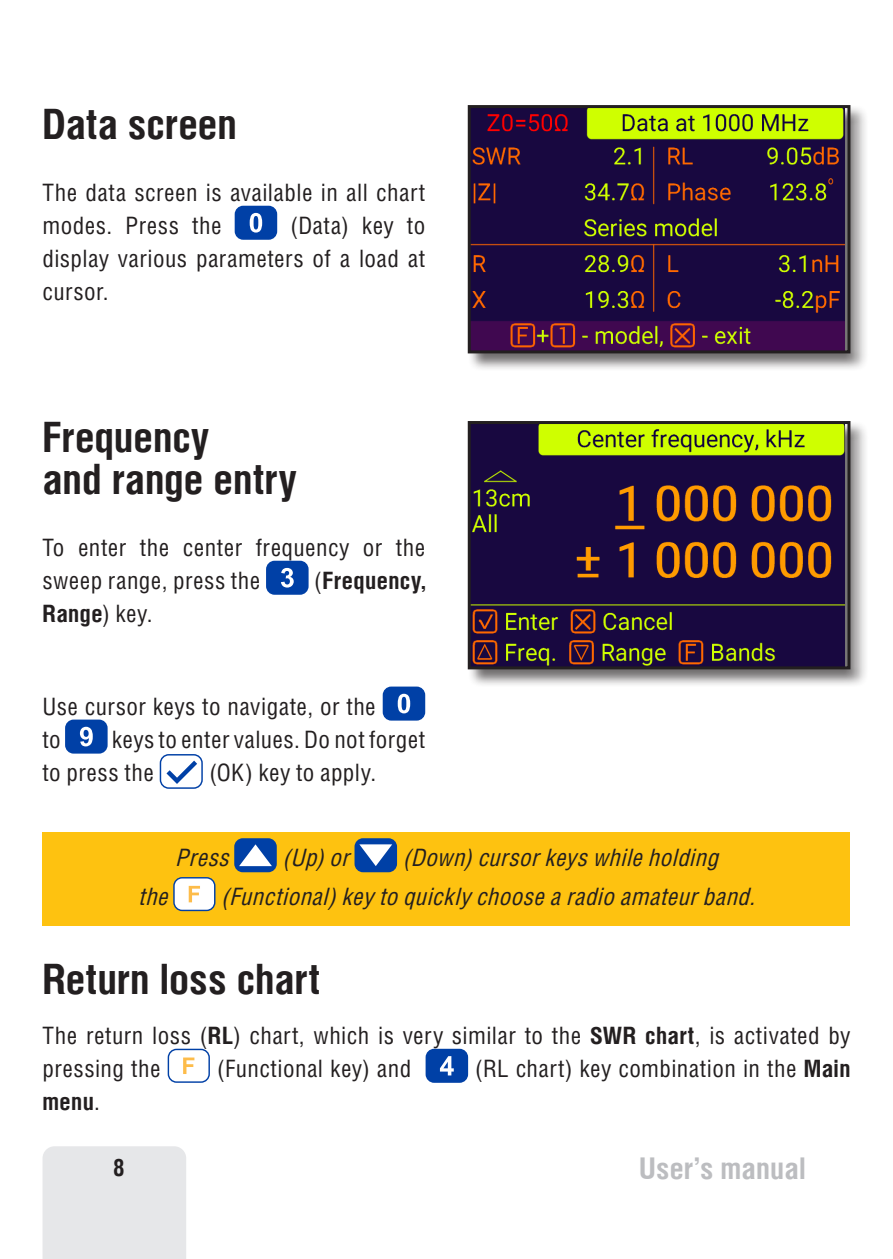
<style>
.page{position:relative;width:893px;height:1259px;background:#fff}
.page>*{position:absolute;margin:0;border:0;box-sizing:border-box;transform-origin:0 0}
.t1{font:700 42px/42px "Helios Cond";color:#231f20}
.t2{font:700 30px "Helios Cond";letter-spacing:.01em;color:#bcbdc0}
.t3{font:24px/33px "Helios Cond";letter-spacing:.02em;color:#231f20}
.t4{font:italic 24px "Helios Cond";color:#231f20}
.t5{font:700 24px "Helios Cond";letter-spacing:.015em;color:#231f20}
.s1{font-weight:400}
.s2{font-weight:700}
</style>
<div class="page">
<div style="left:235px;top:206px;width:42px;height:34px;background:#0040a6;border-radius:9px"></div>
<svg style="left:250px;top:213px;width:12px;height:19px"></svg>
<div style="left:266px;top:561px;width:43px;height:34px;background:#0040a6;border-radius:9px"></div>
<svg style="left:281px;top:568px;width:13px;height:19px"></svg>
<div style="left:383px;top:686px;width:42px;height:34px;background:#0040a6;border-radius:9px"></div>
<svg style="left:398px;top:694px;width:12px;height:19px"></svg>
<div style="left:65px;top:719px;width:43px;height:34px;background:#0040a6;border-radius:9px"></div>
<svg style="left:80px;top:727px;width:13px;height:19px"></svg>
<div style="left:160px;top:754px;width:43px;height:35px;border:1px solid #0040a6;border-radius:8px"></div>
<svg style="left:166px;top:760px;width:31px;height:24px"></svg>
<div style="left:43px;top:832px;width:807px;height:93px;background:#fec210"></div>
<div style="left:234px;top:838px;width:43px;height:34px;background:#0040a6;border-radius:9px"></div>
<svg style="left:239px;top:844px;width:33px;height:22px"></svg>
<div style="left:354px;top:838px;width:43px;height:34px;background:#0040a6;border-radius:9px"></div>
<svg style="left:359px;top:844px;width:33px;height:22px"></svg>
<div style="left:174px;top:878px;width:41px;height:32px;background:#fff;border-radius:8px"></div>
<div style="left:173px;top:877px;width:42px;height:34px;border:1px solid #0040a6;border-radius:8px"></div>
<svg style="left:189px;top:886px;width:11px;height:16px"></svg>
<div style="left:168px;top:1048px;width:42px;height:34px;border:1px solid #0040a6;border-radius:8px"></div>
<svg style="left:183px;top:1057px;width:11px;height:17px"></svg>
<div style="left:426px;top:1048px;width:42px;height:34px;background:#0040a6;border-radius:9px"></div>
<svg style="left:440px;top:1056px;width:14px;height:19px"></svg>
<div style="left:43px;top:1146px;width:143px;height:113px;background:#e6e7e9"></div>
<div style="left:467px;top:105px;width:402px;height:267px;background:#231f20;opacity:.65"></div>
<img style="left:472px;top:109px;width:372px;height:240px">
<div style="left:468px;top:105px;width:382px;height:248px;border:3px solid #231f20"></div>
<div style="left:467px;top:421px;width:402px;height:267px;background:#231f20;opacity:.65"></div>
<img style="left:472px;top:425px;width:372px;height:240px">
<div style="left:468px;top:421px;width:382px;height:248px;border:3px solid #231f20"></div>
<h1 class="t1" style="left:43px;top:102px;width:196px">Data screen</h1>
<p class="t3" style="left:43px;top:175px;width:384px">The data screen is available in all chart modes. Press the</p>
<p class="t3" style="left:43px;top:208px;width:384px;text-align:justify;text-indent:248px">(Data) key to display various parameters of a load at cursor.</p>
<h1 class="t1" style="left:43px;top:415px;width:256px">Frequency<br>and range entry</h1>
<p class="t3" style="left:43px;top:530px;width:384px">To enter the center frequency or the sweep range, press the</p>
<p class="t5" style="left:314px;top:566px;width:112px"><span class="s1">(</span>Frequency,</p>
<p class="t5" style="left:43px;top:599px;width:111px">Range<span class="s1">) key.</span></p>
<p class="t3" style="left:43px;top:689px;width:335px">Use cursor keys to navigate, or the to</p>
<p class="t3" style="left:43px;top:722px;width:384px;text-indent:69px">keys to enter values. Do not forget to press the</p>
<p class="t3" style="left:209px;top:755px;width:168px">(OK) key to apply.</p>
<p class="t4" style="left:175px;top:843px;width:62px">Press</p>
<p class="t4" style="left:283px;top:843px;width:75px">(Up)or</p>
<p class="t4" style="left:403px;top:843px;width:324px">(Down)cursorkeyswhileholding</p>
<p class="t4" style="left:138px;top:882px;width:38px">the</p>
<p class="t4" style="left:221px;top:882px;width:542px">(Functional)keytoquicklychoosearadioamateurband.</p>
<h1 class="t1" style="left:43px;top:956px;width:279px">Return loss chart</h1>
<p class="t3" style="left:43px;top:1018px;width:809px">The return loss (<span class="s2">RL</span>) chart, which is very similar to the <span class="s2">SWR chart</span>, is activated by pressing the</p>
<p class="t3" style="left:217px;top:1051px;width:196px">(Functional key) and</p>
<p class="t3" style="left:475px;top:1051px;width:377px">(RL chart) key combination in the <span class="s2">Main</span></p>
<p class="t5" style="left:43px;top:1087px;width:59px">menu<span class="s1">.</span></p>
<p class="t5" style="left:113px;top:1153px;width:14px">8</p>
<p class="t2" style="left:639px;top:1150px;width:168px">User’s manual</p>
</div>
